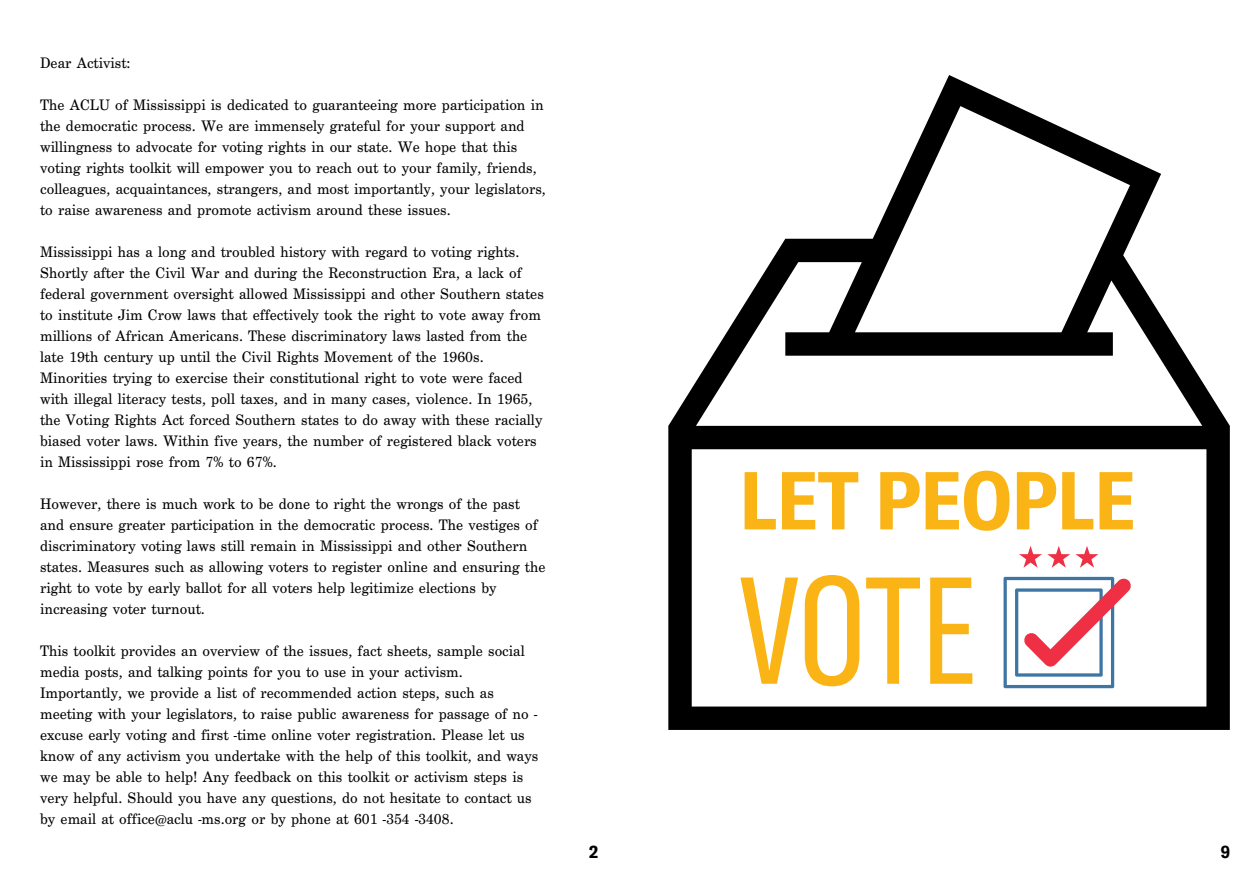
<style>
.page{position:relative;width:1260px;height:882px;background:#fff}
.page>*{position:absolute;margin:0;border:0;box-sizing:border-box;transform-origin:0 0}
.t1{font:extra-condensed 149.62px "GT America";color:#fbb416}
.t2{font:700 condensed 80.67px "GT America";color:#fbb416}
.t3{font:700 condensed 17.5px "GT America";color:#000}
.t4{font:15.75px/21px "Century Schoolbook FS";color:#000}
</style>
<div class="page">
<svg style="left:668px;top:75px;width:562px;height:655px"></svg>
<svg style="left:1004px;top:546px;width:127px;height:142px"></svg>
<p class="t4" style="left:40px;top:53px;width:92px">Dear Activist:</p>
<p class="t4" style="left:40px;top:95px;width:507px">The ACLU of Mississippi is dedicated to guaranteeing more participation in the democratic process. We are immensely grateful for your support and willingness to advocate for voting rights in our state. We hope that this voting rights toolkit will empower you to reach out to your family, friends, colleagues, acquaintances, strangers, and most importantly, your legislators, to raise awareness and promote activism around these issues.</p>
<p class="t4" style="left:40px;top:242px;width:505px">Mississippi has a long and troubled history with regard to voting rights.<br>Shortly after the Civil War and during the Reconstruction Era, a lack of federal government oversight allowed Mississippi and other Southern states to institute Jim Crow laws that effectively took the right to vote away from millions of African Americans. These discriminatory laws lasted from the late 19th century up until the Civil Rights Movement of the 1960s.<br>Minorities trying to exercise their constitutional right to vote were faced with illegal literacy tests, poll taxes, and in many cases, violence. In 1965, the Voting Rights Act forced Southern states to do away with these racially biased voter laws. Within five years, the number of registered black voters in Mississippi rose from 7% to 67%.</p>
<p class="t4" style="left:40px;top:494px;width:507px">However, there is much work to be done to right the wrongs of the past and ensure greater participation in the democratic process. The vestiges of discriminatory voting laws still remain in Mississippi and other Southern states. Measures such as allowing voters to register online and ensuring the right to vote by early ballot for all voters help legitimize elections by increasing voter turnout.</p>
<p class="t4" style="left:40px;top:641px;width:500px">This toolkit provides an overview of the issues, fact sheets, sample social media posts, and talking points for you to use in your activism.<br>Importantly, we provide a list of recommended action steps, such as meeting with your legislators, to raise public awareness for passage of no - excuse early voting and first -time online voter registration. Please let us know of any activism you undertake with the help of this toolkit, and ways we may be able to help! Any feedback on this toolkit or activism steps is very helpful. Should you have any questions, do not hesitate to contact us by email at office@aclu -ms.org or by phone at 601 -354 -3408.</p>
<h2 class="t2" style="left:740px;top:448px;width:397px">LET PEOPLE</h2>
<h1 class="t1" style="left:740px;top:533px;width:237px">VOTE</h1>
<p class="t3" style="left:589px;top:840px;width:11px">2</p>
<p class="t3" style="left:1221px;top:840px;width:11px">9</p>
</div>
